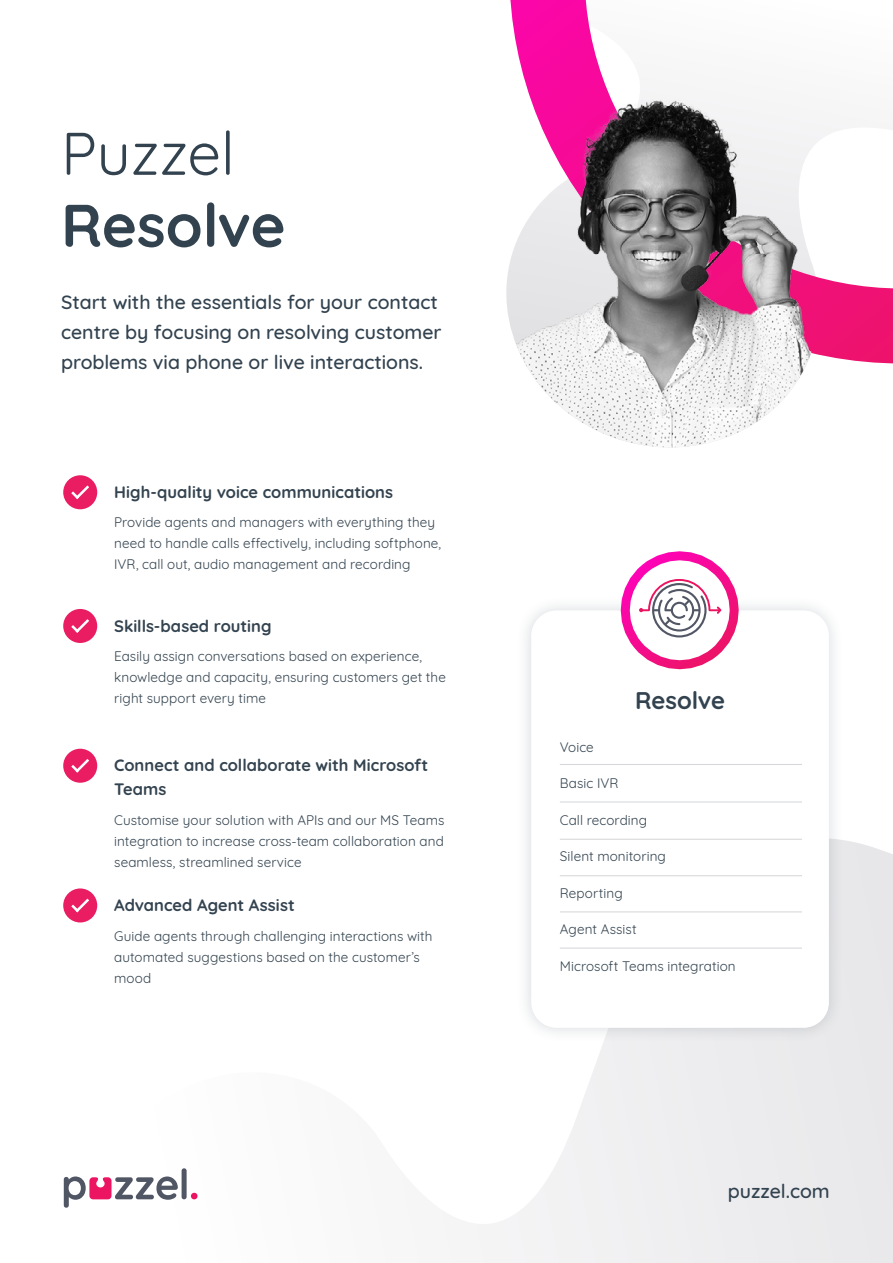
<style>
.page{position:relative;width:893px;height:1263px;background:#fff}
.page>*{position:absolute;margin:0;border:0;box-sizing:border-box;transform-origin:0 0}
.t1{font:700 60px "Quicksand";letter-spacing:-.005em;color:#32424f}
.t2{font:60px "Quicksand";color:#32424f}
.t3{font:700 24px "Quicksand";letter-spacing:-.005em;color:#32424f}
.t4{font:500 19.5px/30px "Quicksand";color:#32424f}
.t5{font:700 16.5px/24px "Quicksand";letter-spacing:.005em;color:#33434f}
.t6{font:13.5px/21px "Quicksand";letter-spacing:.005em;color:#33434f}
</style>
<div class="page">
<svg style="left:65px;top:840px;width:828px;height:423px"></svg>
<svg style="left:510px;top:0;width:145px;height:91px"></svg>
<svg style="left:64px;top:1168px;width:134px;height:40px"></svg>
<div style="left:63px;top:475px;width:34px;height:34px;background:#ea1d63;border-radius:50%"></div>
<svg style="left:71px;top:485px;width:18px;height:14px"></svg>
<div style="left:63px;top:609px;width:34px;height:34px;background:#ea1d63;border-radius:50%"></div>
<svg style="left:71px;top:619px;width:18px;height:14px"></svg>
<div style="left:63px;top:749px;width:34px;height:34px;background:#ea1d63;border-radius:50%"></div>
<svg style="left:71px;top:759px;width:18px;height:13px"></svg>
<div style="left:63px;top:888px;width:34px;height:34px;background:#ea1d63;border-radius:50%"></div>
<svg style="left:71px;top:898px;width:18px;height:14px"></svg>
<div style="left:516px;top:595px;width:329px;height:448px;background:#32424f;opacity:.2"></div>
<div style="left:531px;top:610px;width:298px;height:418px;background:#fff;border-radius:26px"></div>
<img style="left:506px;top:91px;width:387px;height:357px">
<svg style="left:609px;top:551px;width:141px;height:119px"></svg>
<hr style="left:560px;top:764px;width:242px;height:1px;background:#d3d5d8">
<hr style="left:560px;top:839px;width:242px;height:1px;background:#d3d5d8">
<hr style="left:560px;top:802px;width:242px;height:1px;background:#d3d5d8">
<hr style="left:560px;top:875px;width:242px;height:1px;background:#d3d5d8">
<hr style="left:560px;top:911px;width:242px;height:1px;background:#d3d5d8">
<hr style="left:560px;top:948px;width:242px;height:1px;background:#d3d5d8">
<h1 class="t2" style="left:61px;top:107px;width:175px">Puzzel</h1>
<h1 class="t1" style="left:61px;top:176px;width:226px">Resolve</h1>
<h3 class="t4" style="left:61px;top:286px;width:382px">Start with the essentials for your contact centre by focusing on resolving customer problems via phone or live interactions.</h3>
<p class="t5" style="left:114px;top:479px;width:280px">High-quality voice communications</p>
<p class="t6" style="left:114px;top:511px;width:328px">Provide agents and managers with everything they need to handle calls effectively, including softphone,<br>IVR, call out, audio management and recording</p>
<p class="t5" style="left:114px;top:612px;width:159px">Skills-based routing</p>
<p class="t6" style="left:114px;top:644px;width:333px">Easily assign conversations based on experience, knowledge and capacity, ensuring customers get the right support every time</p>
<p class="t5" style="left:114px;top:752px;width:316px">Connect and collaborate with Microsoft<br>Teams</p>
<p class="t6" style="left:114px;top:808px;width:332px;text-align:justify">Customise your solution with APIs and our MS Teams integration to increase cross-team collaboration and seamless, streamlined service</p>
<p class="t5" style="left:114px;top:892px;width:182px">Advanced Agent Assist</p>
<p class="t6" style="left:114px;top:924px;width:320px">Guide agents through challenging interactions with automated suggestions based on the customer’s mood</p>
<h2 class="t3" style="left:635px;top:681px;width:91px">Resolve</h2>
<p class="t6" style="left:560px;top:735px;width:35px">Voice</p>
<p class="t6" style="left:560px;top:771px;width:60px">Basic IVR</p>
<p class="t6" style="left:560px;top:808px;width:89px">Call recording</p>
<p class="t6" style="left:560px;top:844px;width:108px">Silent monitoring</p>
<p class="t6" style="left:560px;top:881px;width:64px">Reporting</p>
<p class="t6" style="left:560px;top:918px;width:78px">Agent Assist</p>
<p class="t6" style="left:560px;top:954px;width:177px">Microsoft Teams integration</p>
<h3 class="t4" style="left:728px;top:1175px;width:103px">puzzel.com</h3>
</div>
